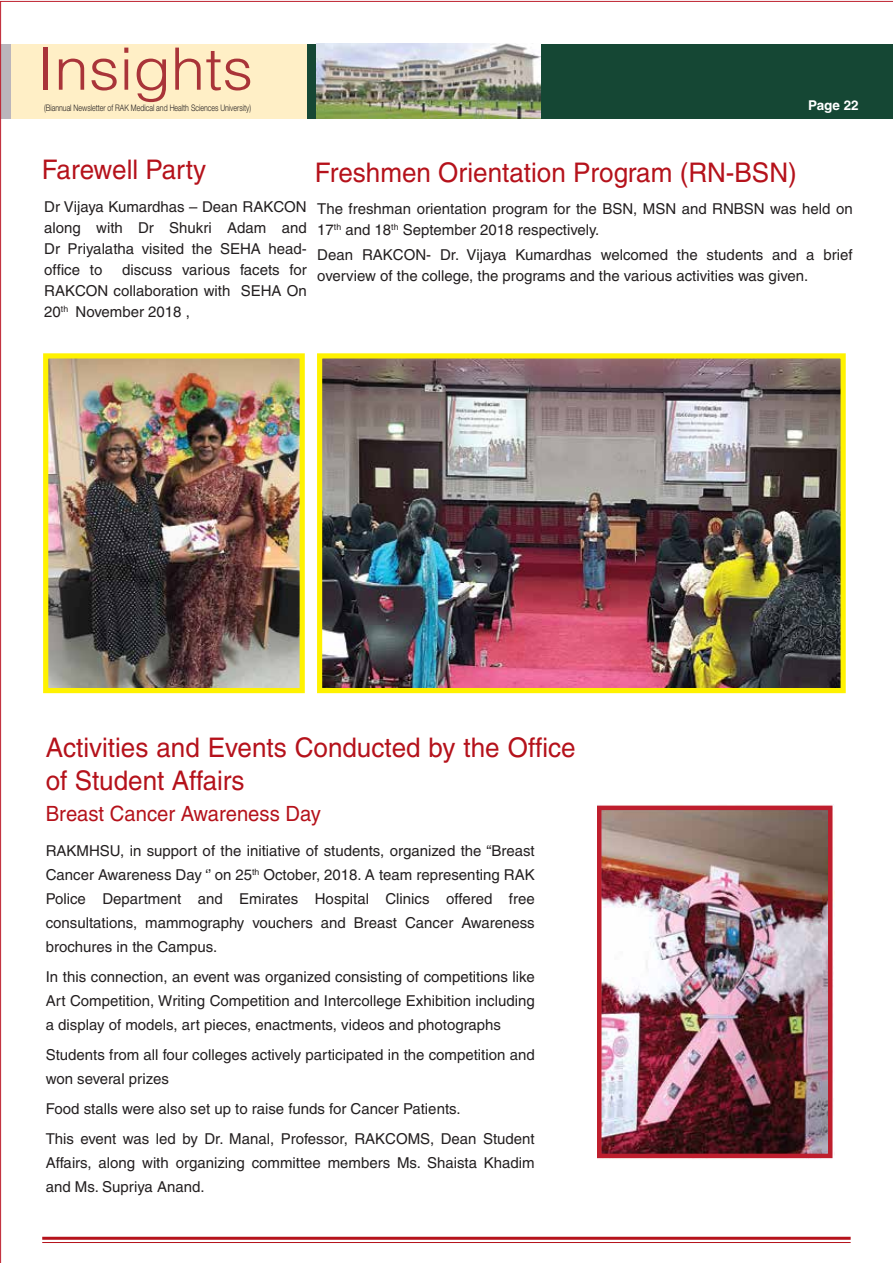
<style>
.page{position:relative;width:893px;height:1263px;background:#fff}
.page>*{position:absolute;margin:0;border:0;box-sizing:border-box;transform-origin:0 0}
.t1{font:300 58.5px "Helvetica";color:#a93439;scale:1.05 1}
.t2{font:27px/32.4px "Helvetica";color:#b5121b;scale:.96 1}
.t3{font:21px "Helvetica";color:#b5121b;scale:.96 1}
.t4{font:15px/24px "Helvetica";color:#231f20}
.t5{font:700 13.5px "Helvetica";letter-spacing:-.005em;color:#fff}
.t6{font:300 9px "Helvetica Neue";color:#231f20;scale:.78 1}
</style>
<div class="page">
<img style="left:0;top:1px;width:893px;height:1262px">
<h1 class="t1" style="left:37px;top:32px;width:207px">Insights</h1>
<p class="t6" style="left:44px;top:102px;width:267px">(Biannual Newsletter of RAK Medical and Health Sciences University)</p>
<p class="t5" style="left:808px;top:97px;width:52px">Page 22</p>
<h2 class="t2" style="left:42px;top:154px;width:173px">Farewell Party</h2>
<h2 class="t2" style="left:315px;top:156px;width:503px">Freshmen Orientation Program (RN-BSN)</h2>
<p class="t4" style="left:44px;top:196px;width:264px;line-height:21px;text-align:justify">Dr Vijaya Kumardhas – Dean RAKCON along with Dr Shukri Adam and Dr Priyalatha visited the SEHA head&shy;office to</p>
<p class="t4" style="left:44px;top:259px;width:264px;line-height:21px;text-align:justify;text-indent:78px">discuss various facets for RAKCON collaboration with SEHA On 20<sup>th</sup> November 2018 ,</p>
<p class="t4" style="left:317px;top:198px;width:537px;line-height:21px">The freshman orientation program for the BSN, MSN and RNBSN was held on<br>17<sup>th</sup> and 18<sup>th</sup> September 2018 respectively.</p>
<p class="t4" style="left:317px;top:244px;width:537px;line-height:21px">Dean RAKCON- Dr. Vijaya Kumardhas welcomed the students and a brief overview of the college, the programs and the various activities was given.</p>
<h2 class="t2" style="left:46px;top:732px;width:554px">Activities and Events Conducted by the Office of Student Affairs</h2>
<h3 class="t3" style="left:46px;top:801px;width:288px">Breast Cancer Awareness Day</h3>
<p class="t4" style="left:46px;top:839px;width:490px;text-align:justify">RAKMHSU, in support of the initiative of students, organized the “Breast Cancer Awareness Day ‘’ on 25<sup>th</sup> October, 2018. A team representing RAK Police Department and Emirates Hospital Clinics offered free consultations, mammography vouchers and Breast Cancer Awareness brochures in the Campus.</p>
<p class="t4" style="left:46px;top:965px;width:490px;text-align:justify">In this connection, an event was organized consisting of competitions like Art Competition, Writing Competition and Intercollege Exhibition including a display of models, art pieces, enactments, videos and photographs</p>
<p class="t4" style="left:46px;top:1043px;width:490px">Students from all four colleges actively participated in the competition and won several prizes</p>
<p class="t4" style="left:46px;top:1094px;width:490px;line-height:30px">Food stalls were also set up to raise funds for Cancer Patients.<br>This event was led by Dr. Manal, Professor, RAKCOMS, Dean Student</p>
<p class="t4" style="left:46px;top:1151px;width:490px">Affairs, along with organizing committee members Ms. Shaista Khadim and Ms. Supriya Anand.</p>
</div>
